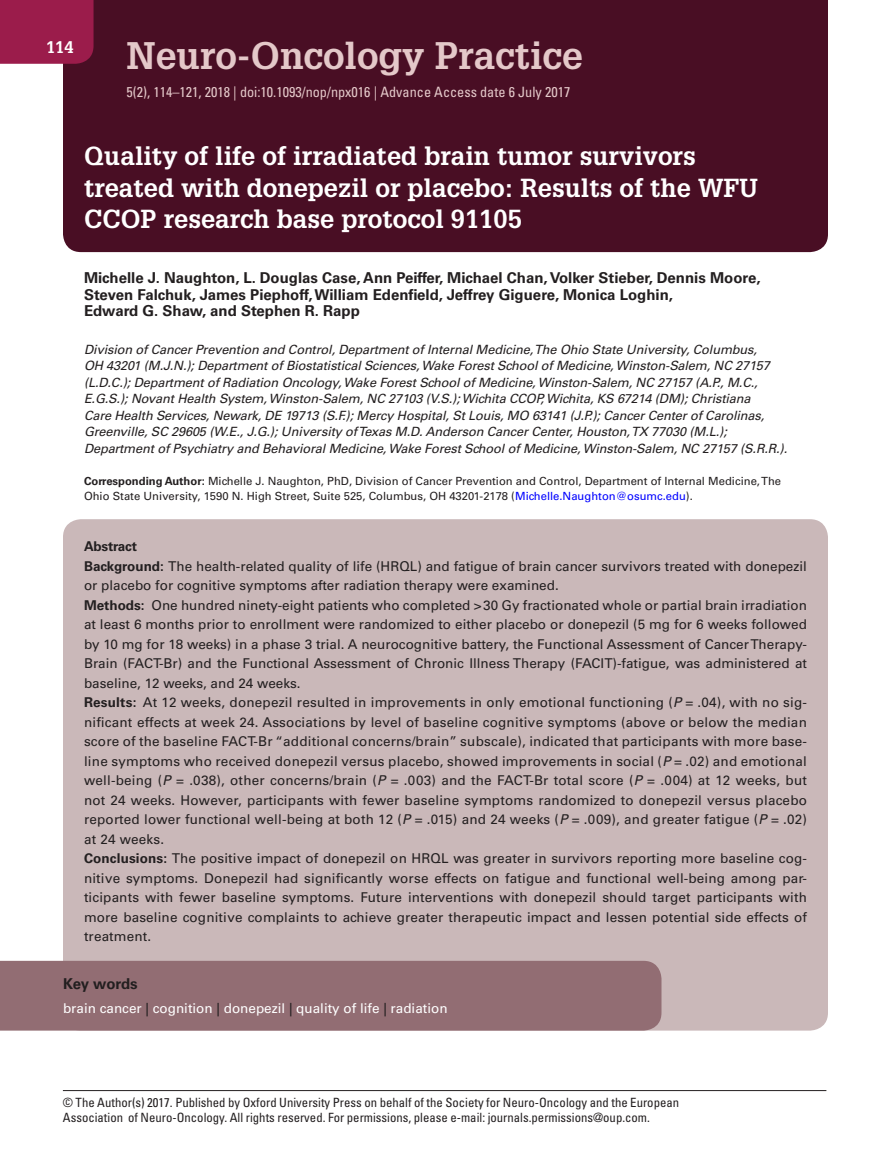
<style>
.page{position:relative;width:891px;height:1175px;background:#fff}
.page>*{position:absolute;margin:0;border:0;box-sizing:border-box;transform-origin:0 0}
.t1{font:700 37.5px "Glypha LT Std";color:#e4c8c9}
.t2{font:700 25.5px/31.5px "Glypha LT Std";color:#fff}
.t3{font:700 16.5px "Glypha LT Std";color:#fff}
.t4{font:700 15px/16.5px "Univers LT Std";color:#231f20}
.t5{font:condensed 14.25px "Univers LT Std";color:#e4c8c9}
.t6{font:13.5px/19.5px "Univers LT Std";letter-spacing:.01em;color:#231f20}
.t7{font:13.5px "Univers LT Std";color:#fff}
.t8{font:italic 12.75px/16.5px "Univers LT Std";letter-spacing:-.01em;color:#231f20}
.t9{font:condensed 12.75px/15px "Univers LT Std";color:#231f20}
.t10{font:11.25px/15px "Univers LT Std";color:#231f20}
.s1{font-weight:700}
.s2{color:#00f}
.s3{font-style:italic}
.s4{color:#231f20}
</style>
<div class="page">
<hr style="left:63px;top:1090px;width:763px;height:1px;background:#231f20">
<div style="left:63px;top:0;width:765px;height:252px;background:#490e24"></div>
<div style="left:0;top:0;width:94px;height:64px;background:#9b1c4b"></div>
<div style="left:63px;top:519px;width:765px;height:511px;background:#cab8b9;border-radius:18px"></div>
<div style="left:0;top:960px;width:662px;height:70px;background:#926d73"></div>
<p class="t3" style="left:46px;top:37px;width:29px">114</p>
<h1 class="t1" style="left:127px;top:32px;width:458px">Neuro-Oncology Practice</h1>
<p class="t5" style="left:127px;top:83px;width:445px">5(2), 114–121, 2018 | doi:10.1093/nop/npx016 | Advance Access date 6 July 2017</p>
<h2 class="t2" style="left:84px;top:140px;width:675px">Quality of life of irradiated brain tumor survivors treated with donepezil or placebo: Results of the WFU<br>CCOP research base protocol 91105</h2>
<p class="t4" style="left:84px;top:270px;width:678px">Michelle J. Naughton, L. Douglas Case, Ann Peiffer, Michael Chan, Volker Stieber, Dennis Moore,<br>Steven Falchuk, James Piephoff, William Edenfield, Jeffrey Giguere, Monica Loghin,<br>Edward G. Shaw, and Stephen R. Rapp</p>
<p class="t8" style="left:84px;top:341px;width:705px">Division of Cancer Prevention and Control, Department of Internal Medicine, The Ohio State University, Columbus,<br>OH 43201 (M.J.N.); Department of Biostatistical Sciences, Wake Forest School of Medicine, Winston-Salem, NC 27157 (L.D.C.); Department of Radiation Oncology, Wake Forest School of Medicine, Winston-Salem, NC 27157 (A.P., M.C., E.G.S.); Novant Health System, Winston-Salem, NC 27103 (V.S.); Wichita CCOP, Wichita, KS 67214 (DM); Christiana<br>Care Health Services, Newark, DE 19713 (S.F.); Mercy Hospital, St Louis, MO 63141 (J.P.); Cancer Center of Carolinas, Greenville, SC 29605 (W.E., J.G.); University of Texas M.D. Anderson Cancer Center, Houston, TX 77030 (M.L.); Department of Psychiatry and Behavioral Medicine, Wake Forest School of Medicine, Winston-Salem, NC 27157 (S.R.R.).</p>
<p class="t10" style="left:84px;top:473px;width:699px"><span class="s1">Corresponding Author:</span> Michelle J. Naughton, PhD, Division of Cancer Prevention and Control, Department of Internal Medicine, The<br>Ohio State University, 1590 N. High Street, Suite 525, Columbus, OH 43201-2178 (<span class="s2">Michelle.Naughton@osumc.edu</span>).</p>
<p class="t6" style="left:84px;top:536px;width:725px"><span class="s1">Abstract<br>Background:</span> The health-related quality of life (HRQL) and fatigue of brain cancer survivors treated with donepezil or placebo for cognitive symptoms after radiation therapy were examined.<br><span class="s1">Methods:</span> One hundred ninety-eight patients who completed &gt;30 Gy fractionated whole or partial brain irradiation at least 6 months prior to enrollment were randomized to either placebo or donepezil (5 mg for 6 weeks followed by 10 mg for 18 weeks) in a phase 3 trial. A neurocognitive battery, the Functional Assessment of Cancer Therapy-Brain (FACT-Br) and the Functional Assessment of Chronic Illness Therapy (FACIT)-fatigue, was administered at baseline, 12 weeks, and 24 weeks.<br><span class="s1">Results:</span> At 12 weeks, donepezil resulted in improvements in only emotional functioning (<span class="s3">P</span> = .04), with no sig&shy;nificant effects at week 24. Associations by level of baseline cognitive symptoms (above or below the median score of the baseline FACT-Br “additional concerns/brain” subscale), indicated that participants with more base&shy;line symptoms who received donepezil versus placebo, showed improvements in social (<span class="s3">P</span> = .02) and emotional well-being (<span class="s3">P</span> = .038), other concerns/brain (<span class="s3">P</span> = .003) and the FACT-Br total score (<span class="s3">P</span> = .004) at 12 weeks, but not 24 weeks. However, participants with fewer baseline symptoms randomized to donepezil versus placebo reported lower functional well-being at both 12 (<span class="s3">P</span> = .015) and 24 weeks (<span class="s3">P</span> = .009), and greater fatigue (<span class="s3">P</span> = .02) at 24 weeks.<br><span class="s1">Conclusions:</span> The positive impact of donepezil on HRQL was greater in survivors reporting more baseline cog&shy;nitive symptoms. Donepezil had significantly worse effects on fatigue and functional well-being among par&shy;ticipants with fewer baseline symptoms. Future interventions with donepezil should target participants with more baseline cognitive complaints to achieve greater therapeutic impact and lessen potential side effects of treatment.</p>
<p class="t4" style="left:63px;top:975px;width:76px">Key words</p>
<p class="t7" style="left:63px;top:1000px;width:386px">brain cancer <span class="s4">|</span> cognition <span class="s4">|</span> donepezil <span class="s4">|</span> quality of life <span class="s4">|</span> radiation</p>
<p class="t9" style="left:63px;top:1095px;width:618px">© The Author(s) 2017. Published by Oxford University Press on behalf of the Society for Neuro-Oncology and the European<br>Association of Neuro-Oncology. All rights reserved. For permissions, please e-mail: journals.permissions@oup.com.</p>
</div>
